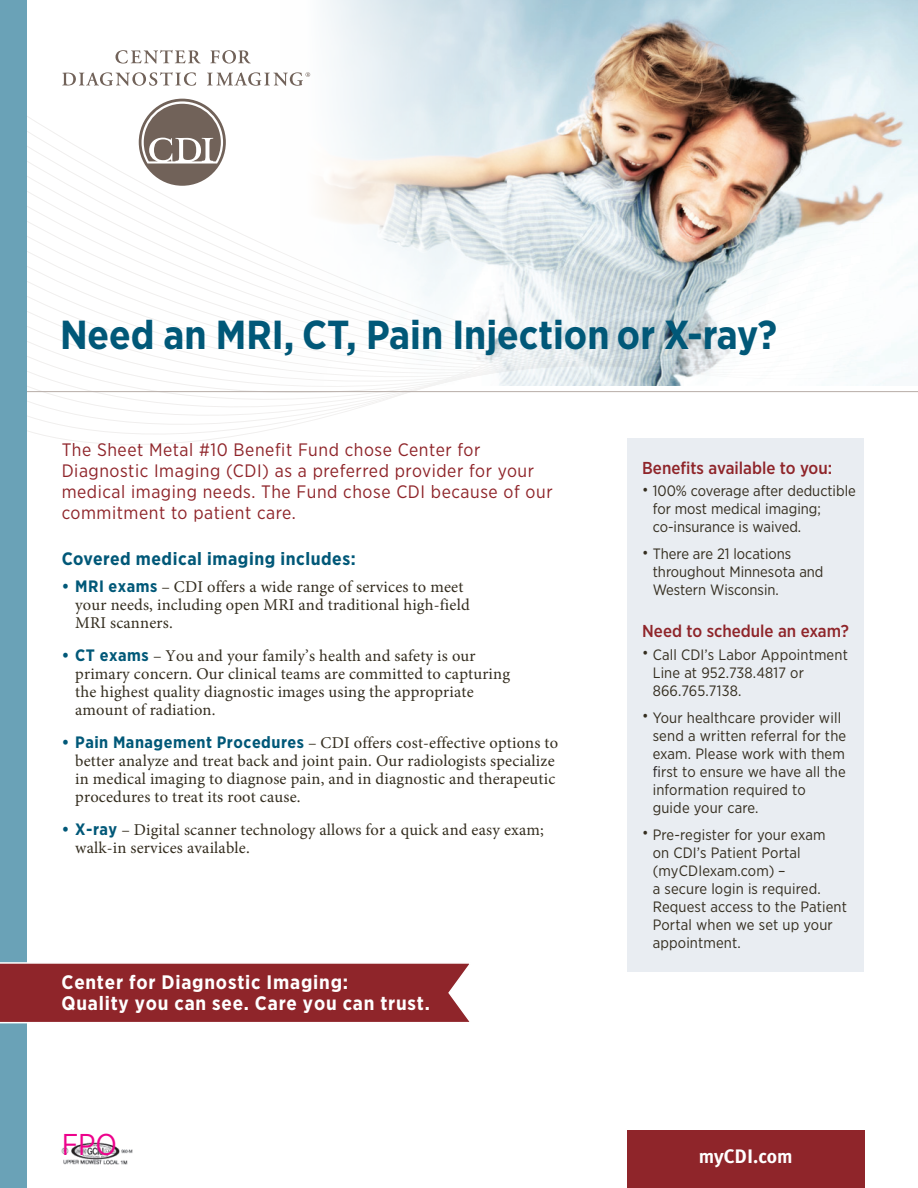
<style>
.page{position:relative;width:918px;height:1188px;background:#fff}
.page>*{position:absolute;margin:0;border:0;box-sizing:border-box;transform-origin:0 0}
.t1{font:700 40.5px "Gotham Narrow";color:#015878}
.t2{font:30.15px "Gotham Narrow";color:#ed028c}
.t3{font:700 19.5px/21px "Gotham Narrow";letter-spacing:.04em;color:#fff}
.t4{font:700 19.5px "Meta Plus";color:#fff}
.t5{font:18px/21px "Gotham Narrow";letter-spacing:.03em;color:#8f252a}
.t6{font:700 18px "Gotham Narrow";letter-spacing:.03em;color:#015878}
.t7{font:500 17.25px "Gotham Narrow";color:#8f252a}
.t8{font:16.5px/18px "Minion Pro";letter-spacing:.01em;color:#342d1f}
.t9{font:15px/18px "Gotham Narrow";letter-spacing:.01em;color:#342d1f}
.s1{font-family:"Gotham Narrow";font-weight:700;color:#015878}
.s2{color:#231f20}
</style>
<div class="page">
<div style="left:627px;top:438px;width:237px;height:534px;background:#e9edf2"></div>
<div style="left:627px;top:1131px;width:238px;height:57px;background:#8f252a"></div>
<img style="left:310px;top:0;width:608px;height:82px">
<svg style="left:27px;top:387px;width:891px;height:6px"></svg>
<svg style="left:27px;top:382px;width:858px;height:5px"></svg>
<svg style="left:48px;top:379px;width:844px;height:3px"></svg>
<svg style="left:27px;top:82px;width:891px;height:297px"></svg>
<hr style="left:0;top:391px;width:918px;height:1px;background:#b7ada8">
<div style="left:0;top:0;width:27px;height:1188px;background:#6aa2b7"></div>
<svg style="left:0;top:962px;width:470px;height:62px;background:#98373b"></svg>
<img style="left:62px;top:1142px;width:71px;height:22px">
<svg style="left:116px;top:50px;width:85px;height:14px"></svg>
<svg style="left:210px;top:50px;width:41px;height:14px"></svg>
<svg style="left:62px;top:72px;width:134px;height:14px"></svg>
<svg style="left:139px;top:99px;width:87px;height:87px"></svg>
<svg style="left:207px;top:72px;width:103px;height:14px"></svg>
<p class="t1" style="left:60px;top:309px;width:719px">Need an MRI, CT, Pain Injection or X-ray?</p>
<p class="t5" style="left:62px;top:439px;width:492px">The Sheet Metal #10 Benefit Fund chose Center for Diagnostic Imaging (CDI) as a preferred provider for your medical imaging needs. The Fund chose CDI because of our commitment to patient care.</p>
<p class="t6" style="left:62px;top:547px;width:296px">Covered medical imaging includes:</p>
<p class="t8" style="left:75px;top:578px;width:396px;text-indent:-13px"><span class="s1">• MRI exams</span> – CDI offers a wide range of services to meet your needs, including open MRI and traditional high-field</p>
<p class="t8" style="left:75px;top:614px;width:99px">MRI scanners.</p>
<p class="t8" style="left:75px;top:647px;width:436px;text-indent:-13px"><span class="s1">• CT exams</span> – You and your family’s health and safety is our primary concern. Our clinical teams are committed to capturing</p>
<p class="t8" style="left:75px;top:683px;width:400px">the highest quality diagnostic images using the appropriate</p>
<p class="t8" style="left:75px;top:701px;width:142px">amount of radiation.</p>
<p class="t8" style="left:75px;top:734px;width:484px;text-indent:-14px"><span class="s1">• Pain Management Procedures</span> – CDI offers cost-effective options to better analyze and treat back and joint pain. Our radiologists specialize in medical imaging to diagnose pain, and in diagnostic and therapeutic procedures to treat its root cause.</p>
<p class="t8" style="left:75px;top:821px;width:470px;text-indent:-14px"><span class="s1">• X-ray</span> – Digital scanner technology allows for a quick and easy exam; walk-in services available.</p>
<p class="t3" style="left:62px;top:971px;width:370px">Center for Diagnostic Imaging:<br>Quality you can see. Care you can trust.</p>
<p class="t2" style="left:62px;top:1126px;width:57px">FPO</p>
<p class="t7" style="left:642px;top:457px;width:192px">Benefits available to you:</p>
<p class="t9" style="left:642px;top:482px;width:215px">• 100% coverage after deductible</p>
<p class="t9" style="left:653px;top:500px;width:170px">for most medical imaging; co-insurance is waived.</p>
<p class="t9" style="left:642px;top:545px;width:151px">• There are 21 locations</p>
<p class="t9" style="left:653px;top:563px;width:172px">throughout Minnesota and</p>
<p class="t9" style="left:653px;top:581px;width:128px">Western Wisconsin.</p>
<p class="t7" style="left:642px;top:620px;width:208px">Need to schedule an exam?</p>
<p class="t9" style="left:642px;top:645px;width:207px">• Call CDI’s Labor Appointment</p>
<p class="t9" style="left:653px;top:663px;width:153px">Line at 952.738.4817 or</p>
<p class="t9" style="left:653px;top:681px;width:90px">866.765.7138.</p>
<p class="t9" style="left:642px;top:708px;width:200px">• Your healthcare provider will</p>
<p class="t9" style="left:653px;top:726px;width:195px">send a written referral for the</p>
<p class="t9" style="left:653px;top:744px;width:194px">exam. Please work with them</p>
<p class="t9" style="left:653px;top:762px;width:195px"><span class="s2">fi</span>rst to ensure we have all the</p>
<p class="t9" style="left:653px;top:780px;width:155px">information required to</p>
<p class="t9" style="left:653px;top:798px;width:107px">guide your care.</p>
<p class="t9" style="left:642px;top:825px;width:185px">• Pre-register for your exam</p>
<p class="t9" style="left:653px;top:843px;width:149px">on CDI’s Patient Portal</p>
<p class="t9" style="left:653px;top:861px;width:169px">(myCDIexam.com) –<br>a secure login is required.</p>
<p class="t9" style="left:653px;top:897px;width:196px">Request access to the Patient</p>
<p class="t9" style="left:653px;top:915px;width:182px">Portal when we set up your</p>
<p class="t9" style="left:653px;top:933px;width:90px">appointment.</p>
<p class="t4" style="left:699px;top:1145px;width:95px">myCDI.com</p>
</div>
